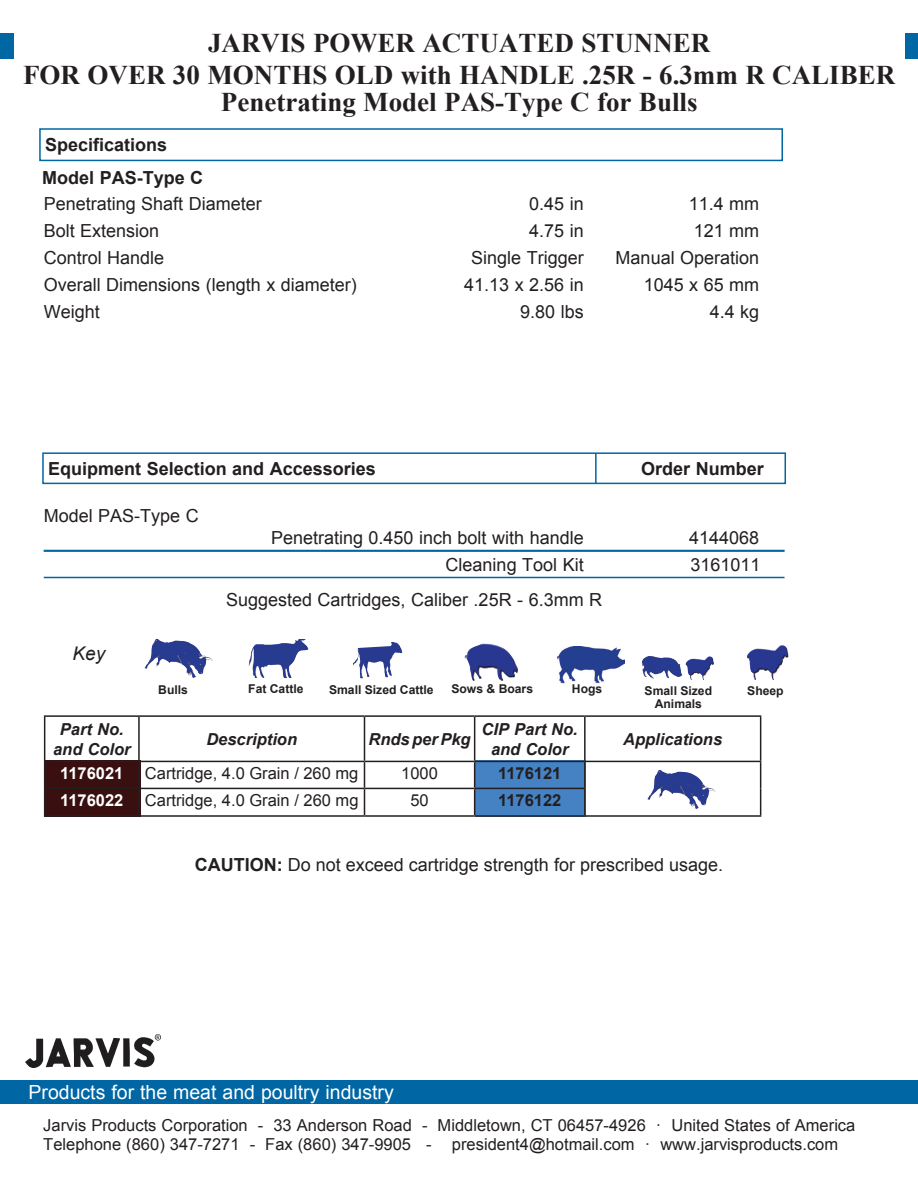
<style>
.page{position:relative;width:918px;height:1188px;background:#fff}
.page>*{position:absolute;margin:0;border:0;box-sizing:border-box;transform-origin:0 0}
.t1{font:700 27px/32.4px "Times New Roman";color:#231f20;text-align:center}
.t2{font:19.5px "Arial";color:#fff}
.t3{font:italic 18.9px "Arial";color:#231f20}
.t4{font:18px "Arial";color:#231f20}
.t5{font:700 18px "Arial";color:#231f20}
.t6{font:16.5px/19.8px "Arial";color:#231f20}
.t7{font:italic 700 16.5px/19.8px "Arial";color:#231f20;text-align:center}
.t8{font:700 16.5px "Arial";color:#fff}
.t9{font:700 16.5px "Arial";color:#231f20}
.t10{font:700 12.15px/13.5px "Arial";color:#231f20;text-align:center}
.s1{font-weight:700}
</style>
<div class="page">
<div style="left:475px;top:760px;width:110px;height:57px;background:#4482c4"></div>
<div style="left:44px;top:760px;width:96px;height:57px;background:#390f10"></div>
<hr style="left:44px;top:550px;width:741px;height:2px;background:#0066a4">
<hr style="left:44px;top:577px;width:741px;height:1px;background:#0067a5">
<div style="left:0;top:34px;width:918px;height:25px;background:#0066a4"></div>
<div style="left:39px;top:128px;width:744px;height:33px;border:2px solid #0066a4"></div>
<div style="left:0;top:1080px;width:918px;height:24px;background:#0066a4"></div>
<img style="left:26px;top:1034px;width:135px;height:34px">
<div style="left:42px;top:452px;width:744px;height:32px;border:2px solid #0066a4"></div>
<hr style="left:595px;top:453px;width:2px;height:31px;background:#0066a4">
<img style="left:685px;top:656px;width:29px;height:24px">
<img style="left:464px;top:644px;width:54px;height:37px">
<img style="left:747px;top:645px;width:42px;height:35px">
<img style="left:145px;top:639px;width:68px;height:39px">
<img style="left:249px;top:639px;width:59px;height:39px">
<img style="left:642px;top:656px;width:41px;height:22px">
<img style="left:353px;top:642px;width:49px;height:37px">
<img style="left:558px;top:646px;width:66px;height:38px">
<div style="left:14px;top:32px;width:890px;height:91px;background:#fff"></div>
<hr style="left:44px;top:715px;width:95px;height:2px;background:#231f20">
<hr style="left:44px;top:717px;width:1px;height:44px;background:#231f20">
<hr style="left:139px;top:715px;width:226px;height:2px;background:#231f20">
<hr style="left:138px;top:717px;width:2px;height:44px;background:#231f20">
<hr style="left:364px;top:715px;width:111px;height:2px;background:#231f20">
<hr style="left:364px;top:717px;width:1px;height:44px;background:#231f20">
<hr style="left:475px;top:715px;width:110px;height:2px;background:#231f20">
<hr style="left:474px;top:717px;width:1px;height:44px;background:#231f20">
<hr style="left:585px;top:715px;width:176px;height:2px;background:#231f20">
<hr style="left:584px;top:717px;width:2px;height:44px;background:#231f20">
<hr style="left:760px;top:717px;width:1px;height:44px;background:#231f20">
<hr style="left:44px;top:761px;width:95px;height:1px;background:#231f20">
<hr style="left:138px;top:762px;width:2px;height:26px;background:#231f20">
<hr style="left:585px;top:761px;width:176px;height:1px;background:#231f20">
<hr style="left:584px;top:762px;width:2px;height:26px;background:#231f20">
<hr style="left:44px;top:788px;width:95px;height:1px;background:#231f20">
<svg style="left:44px;top:762px;width:1px;height:53px"></svg>
<hr style="left:139px;top:788px;width:226px;height:1px;background:#231f20">
<hr style="left:138px;top:789px;width:2px;height:26px;background:#231f20">
<hr style="left:364px;top:788px;width:111px;height:1px;background:#231f20">
<svg style="left:364px;top:762px;width:1px;height:53px"></svg>
<hr style="left:475px;top:788px;width:111px;height:1px;background:#231f20">
<svg style="left:474px;top:762px;width:1px;height:53px"></svg>
<hr style="left:584px;top:789px;width:2px;height:26px;background:#231f20">
<svg style="left:760px;top:762px;width:1px;height:53px"></svg>
<hr style="left:44px;top:815px;width:95px;height:2px;background:#231f20">
<hr style="left:139px;top:815px;width:226px;height:2px;background:#231f20">
<hr style="left:364px;top:815px;width:111px;height:2px;background:#231f20">
<hr style="left:475px;top:815px;width:110px;height:2px;background:#231f20">
<hr style="left:585px;top:815px;width:176px;height:2px;background:#231f20">
<hr style="left:139px;top:761px;width:226px;height:1px;background:#231f20">
<hr style="left:364px;top:761px;width:111px;height:1px;background:#231f20">
<hr style="left:475px;top:761px;width:110px;height:1px;background:#231f20">
<img style="left:647px;top:770px;width:68px;height:39px">
<h1 class="t1" style="left:23px;top:26px;width:874px">JARVIS POWER ACTUATED STUNNER<br>FOR OVER 30 MONTHS OLD with HANDLE .25R - 6.3mm R CALIBER</h1>
<h1 class="t1" style="left:221px;top:85px;width:478px">Penetrating Model PAS-Type C for Bulls</h1>
<p class="t5" style="left:45px;top:133px;width:124px">Specifications</p>
<p class="t5" style="left:42px;top:165px;width:163px">Model PAS-Type C</p>
<p class="t4" style="left:44px;top:192px;width:220px">Penetrating Shaft Diameter</p>
<p class="t4" style="left:529px;top:192px;width:56px">0.45 in</p>
<p class="t4" style="left:689px;top:192px;width:72px">11.4 mm</p>
<p class="t4" style="left:44px;top:219px;width:117px">Bolt Extension</p>
<p class="t4" style="left:529px;top:219px;width:56px">4.75 in</p>
<p class="t4" style="left:694px;top:219px;width:67px">121 mm</p>
<p class="t4" style="left:44px;top:246px;width:122px">Control Handle</p>
<p class="t4" style="left:471px;top:246px;width:114px">Single Trigger</p>
<p class="t4" style="left:616px;top:246px;width:145px">Manual Operation</p>
<p class="t4" style="left:44px;top:273px;width:315px">Overall Dimensions (length x diameter)</p>
<p class="t4" style="left:464px;top:273px;width:121px">41.13 x 2.56 in</p>
<p class="t4" style="left:644px;top:273px;width:117px">1045 x 65 mm</p>
<p class="t4" style="left:44px;top:300px;width:58px">Weight</p>
<p class="t4" style="left:520px;top:300px;width:65px">9.80 lbs</p>
<p class="t4" style="left:710px;top:300px;width:51px">4.4 kg</p>
<p class="t5" style="left:48px;top:457px;width:329px">Equipment Selection and Accessories</p>
<p class="t5" style="left:641px;top:457px;width:124px">Order Number</p>
<p class="t4" style="left:44px;top:504px;width:157px">Model PAS-Type C</p>
<p class="t3" style="left:73px;top:641px;width:34px">Key</p>
<p class="t4" style="left:271px;top:526px;width:314px">Penetrating 0.450 inch bolt with handle</p>
<p class="t4" style="left:689px;top:526px;width:72px">4144068</p>
<p class="t4" style="left:446px;top:553px;width:140px">Cleaning Tool Kit</p>
<p class="t4" style="left:691px;top:553px;width:72px">3161011</p>
<p class="t4" style="left:226px;top:588px;width:378px">Suggested Cartridges, Caliber .25R - 6.3mm R</p>
<p class="t10" style="left:158px;top:683px;width:31px">Bulls</p>
<p class="t10" style="left:248px;top:683px;width:57px">Fat Cattle</p>
<p class="t10" style="left:329px;top:683px;width:106px">Small Sized Cattle</p>
<p class="t10" style="left:451px;top:683px;width:83px">Sows &amp; Boars</p>
<p class="t10" style="left:645px;top:684px;width:69px">Small Sized<br>Animals</p>
<p class="t10" style="left:572px;top:683px;width:32px">Hogs</p>
<p class="t10" style="left:747px;top:684px;width:38px">Sheep</p>
<p class="t7" style="left:53px;top:720px;width:79px">Part No. and Color</p>
<p class="t7" style="left:206px;top:730px;width:92px">Description</p>
<p class="t7" style="left:368px;top:730px;width:104px">RndsperPkg</p>
<p class="t7" style="left:482px;top:720px;width:98px">CIP Part No. and Color</p>
<p class="t7" style="left:623px;top:730px;width:101px">Applications</p>
<p class="t8" style="left:60px;top:763px;width:65px">1176021</p>
<p class="t6" style="left:145px;top:764px;width:215px">Cartridge, 4.0 Grain / 260 mg</p>
<p class="t6" style="left:401px;top:764px;width:38px">1000</p>
<p class="t9" style="left:498px;top:763px;width:65px">1176121</p>
<p class="t8" style="left:60px;top:790px;width:65px">1176022</p>
<p class="t6" style="left:145px;top:791px;width:215px">Cartridge, 4.0 Grain / 260 mg</p>
<p class="t6" style="left:410px;top:791px;width:20px">50</p>
<p class="t9" style="left:498px;top:790px;width:65px">1176122</p>
<p class="t4" style="left:195px;top:853px;width:530px"><span class="s1">CAUTION:</span> Do not exceed cartridge strength for prescribed usage.</p>
<p class="t2" style="left:28px;top:1079px;width:367px">Products for the meat and poultry industry</p>
<p class="t6" style="left:43px;top:1115px;width:814px">Jarvis Products Corporation - 33 Anderson Road - Middletown, CT 06457-4926 · United States of America<br>Telephone (860) 347-7271 - Fax (860) 347-9905 - president4@hotmail.com · www.jarvisproducts.com</p>
</div>
